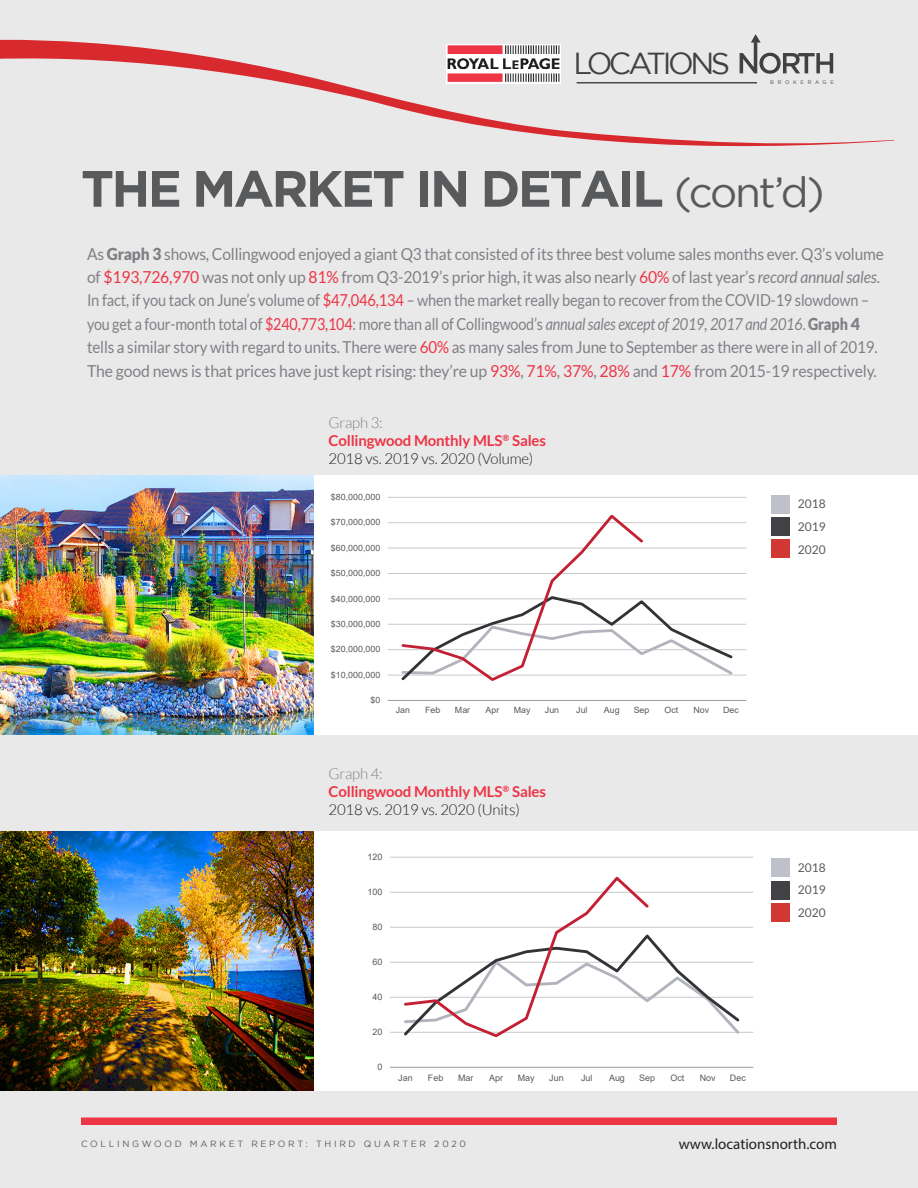
<style>
.page{position:relative;width:918px;height:1188px;background:#eae9ea}
.page>*{position:absolute;margin:0;border:0;box-sizing:border-box;transform-origin:0 0}
.t1{font:700 51px "Gotham";letter-spacing:-.05em;color:#595a5c}
.t2{font:30.3px "Gotham";letter-spacing:-.115em;color:#414141}
.t3{font:16.5px/23.4px "Lato";letter-spacing:-.01em;color:#807f84;scale:.94 1}
.t4{font:700 15px/18px "Lato";letter-spacing:-.01em;color:#ed3545}
.t5{font:15px "Myriad Pro";color:#231f20}
.t6{font:12px/22.8px "Lato";color:#595a5c;text-align:justify}
.t7{font:9px "Gotham";letter-spacing:.3em;color:#595a5c}
.t8{font:8.85px "Arial";color:#585959}
.t9{font:8.7px "Arial";color:#585959}
.t10{font:8.55px "Arial";color:#585959}
.t11{font:5.25px "Gotham";letter-spacing:.7em;color:#414141}
.s1{font-weight:400;font-size:42px}
.s2{font-weight:900}
.s3{color:#ed3545}
.s4{font-style:italic}
.s5{font-weight:300;color:#807f84}
.s6{font-weight:300;color:#231f20}
</style>
<div class="page">
<div style="left:0;top:476px;width:918px;height:259px;background:#fff"></div>
<div style="left:0;top:831px;width:918px;height:259px;background:#fff"></div>
<div style="left:771px;top:495px;width:18px;height:18px;background:#bec1c9"></div>
<div style="left:771px;top:517px;width:18px;height:19px;background:#404245"></div>
<div style="left:771px;top:540px;width:18px;height:18px;background:#d13833"></div>
<hr style="left:388px;top:675px;width:358px;height:1px;background:#c7c8ca">
<hr style="left:388px;top:649px;width:358px;height:1px;background:#c7c8ca">
<hr style="left:388px;top:624px;width:358px;height:1px;background:#c7c8ca">
<hr style="left:388px;top:599px;width:358px;height:1px;background:#c7c8ca">
<hr style="left:388px;top:573px;width:358px;height:1px;background:#c7c8ca">
<hr style="left:388px;top:548px;width:358px;height:1px;background:#c7c8ca">
<hr style="left:388px;top:522px;width:358px;height:1px;background:#c7c8ca">
<hr style="left:388px;top:497px;width:358px;height:1px;background:#c7c8ca">
<hr style="left:388px;top:700px;width:358px;height:1px;background:#989a9d">
<svg style="left:399px;top:514px;width:336px;height:167px"></svg>
<div style="left:323px;top:843px;width:434px;height:248px;background:#fff"></div>
<hr style="left:390px;top:1032px;width:363px;height:1px;background:#c7c8ca">
<hr style="left:390px;top:997px;width:363px;height:1px;background:#c7c8ca">
<hr style="left:390px;top:962px;width:363px;height:1px;background:#c7c8ca">
<hr style="left:390px;top:927px;width:363px;height:1px;background:#c7c8ca">
<hr style="left:390px;top:892px;width:363px;height:1px;background:#c7c8ca">
<hr style="left:390px;top:857px;width:363px;height:1px;background:#c7c8ca">
<hr style="left:390px;top:1067px;width:363px;height:1px;background:#989a9d">
<svg style="left:401px;top:876px;width:341px;height:161px"></svg>
<div style="left:771px;top:859px;width:18px;height:18px;background:#bec1c9"></div>
<div style="left:771px;top:881px;width:18px;height:18px;background:#404245"></div>
<div style="left:771px;top:903px;width:18px;height:19px;background:#d13833"></div>
<div style="left:81px;top:1118px;width:756px;height:7px;background:#ed3545"></div>
<img style="left:0;top:476px;width:314px;height:259px">
<img style="left:0;top:831px;width:314px;height:259px">
<svg style="left:0;top:37px;width:894px;height:110px"></svg>
<h2 class="t2" style="left:573px;top:46px;width:158px">LOCATIONS</h2>
<p class="t11" style="left:770px;top:80px;width:65px">BROKERAGE</p>
<p class="t1" style="left:81px;top:159px;width:745px">THE MARKET IN DETAIL <span class="s1">(cont’d)</span></p>
<p class="t3" style="left:87px;top:242px;width:849px">As <span class="s2">Graph 3</span> shows, Collingwood enjoyed a giant Q3 that consisted of its three best volume sales months ever. Q3’s volume of <span class="s3">$193,726,970</span> was not only up <span class="s3">81%</span> from Q3-2019’s prior high, it was also nearly <span class="s3">60%</span> of last year’s <span class="s4">record annual sales</span>.<br>In fact, if you tack on June’s volume of <span class="s3">$47,046,134</span> – when the market really began to recover from the COVID-19 slowdown – you get a four-month total of <span class="s3">$240,773,104</span>: more than all of Collingwood’s <span class="s4">annual sales except of 2019, 2017 and 2016</span>. <span class="s2">Graph 4 </span>tells a similar story with regard to units. There were <span class="s3">60%</span> as many sales from June to September as there were in all of 2019.<br>The good news is that prices have just kept rising: they’re up <span class="s3">93%</span>, <span class="s3">71%</span>, <span class="s3">37%</span>, <span class="s3">28%</span> and <span class="s3">17%</span> from 2015-19 respectively.</p>
<p class="t4" style="left:328px;top:413px;width:219px"><span class="s5">Graph 3:<br></span>Collingwood Monthly MLS<sup>®</sup> Sales<br><span class="s6">2018 vs. 2019 vs. 2020 (Volume)</span></p>
<p class="t9" style="left:331px;top:491px;width:51px">$80,000,000</p>
<p class="t10" style="left:331px;top:517px;width:51px">$70,000,000</p>
<p class="t10" style="left:331px;top:542px;width:51px">$60,000,000</p>
<p class="t10" style="left:331px;top:567px;width:51px">$50,000,000</p>
<p class="t10" style="left:331px;top:593px;width:51px">$40,000,000</p>
<p class="t9" style="left:331px;top:618px;width:51px">$30,000,000</p>
<p class="t10" style="left:331px;top:644px;width:51px">$20,000,000</p>
<p class="t10" style="left:331px;top:669px;width:51px">$10,000,000</p>
<p class="t10" style="left:370px;top:694px;width:11px">$0</p>
<p class="t10" style="left:396px;top:705px;width:16px">Jan</p>
<p class="t10" style="left:425px;top:705px;width:17px">Feb</p>
<p class="t10" style="left:455px;top:705px;width:17px">Mar</p>
<p class="t10" style="left:486px;top:705px;width:15px">Apr</p>
<p class="t10" style="left:514px;top:705px;width:18px">May</p>
<p class="t10" style="left:545px;top:705px;width:16px">Jun</p>
<p class="t10" style="left:576px;top:705px;width:13px">Jul</p>
<p class="t10" style="left:604px;top:705px;width:17px">Aug</p>
<p class="t10" style="left:634px;top:705px;width:17px">Sep</p>
<p class="t10" style="left:665px;top:705px;width:15px">Oct</p>
<p class="t10" style="left:693px;top:705px;width:17px">Nov</p>
<p class="t10" style="left:723px;top:705px;width:17px">Dec</p>
<p class="t4" style="left:328px;top:764px;width:219px"><span class="s5">Graph 4:<br></span>Collingwood Monthly MLS<sup>®</sup> Sales<br><span class="s6">2018 vs. 2019 vs. 2020 (Units)</span></p>
<p class="t8" style="left:368px;top:851px;width:16px">120</p>
<p class="t8" style="left:368px;top:886px;width:16px">100</p>
<p class="t8" style="left:373px;top:921px;width:11px">80</p>
<p class="t8" style="left:373px;top:956px;width:11px">60</p>
<p class="t8" style="left:373px;top:991px;width:11px">40</p>
<p class="t8" style="left:373px;top:1026px;width:11px">20</p>
<p class="t8" style="left:378px;top:1061px;width:6px">0</p>
<p class="t8" style="left:398px;top:1072px;width:16px">Jan</p>
<p class="t8" style="left:428px;top:1072px;width:17px">Feb</p>
<p class="t8" style="left:458px;top:1072px;width:17px">Mar</p>
<p class="t8" style="left:489px;top:1072px;width:15px">Apr</p>
<p class="t8" style="left:518px;top:1072px;width:18px">May</p>
<p class="t8" style="left:549px;top:1072px;width:16px">Jun</p>
<p class="t8" style="left:581px;top:1072px;width:13px">Jul</p>
<p class="t8" style="left:609px;top:1072px;width:17px">Aug</p>
<p class="t8" style="left:639px;top:1072px;width:17px">Sep</p>
<p class="t8" style="left:670px;top:1072px;width:15px">Oct</p>
<p class="t8" style="left:700px;top:1072px;width:17px">Nov</p>
<p class="t8" style="left:730px;top:1072px;width:17px">Dec</p>
<p class="t6" style="left:798px;top:492px;width:29px">2018<br>2019<br>2020</p>
<p class="t6" style="left:798px;top:856px;width:29px">2018<br>2019<br>2020</p>
<p class="t7" style="left:81px;top:1139px;width:386px">COLLINGWOOD MARKET REPORT: THIRD QUARTER 2020</p>
<p class="t5" style="left:679px;top:1134px;width:160px">www.locationsnorth.com</p>
</div>
